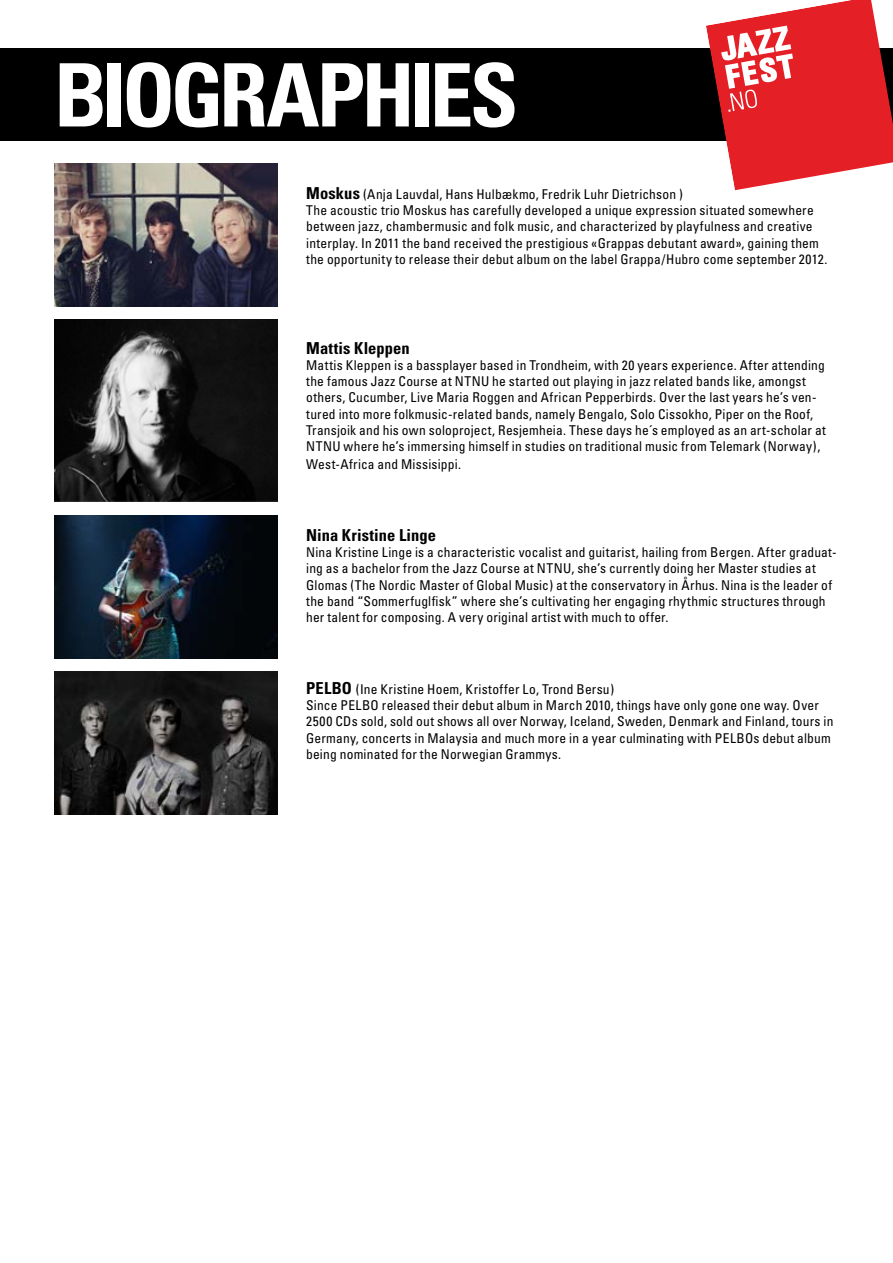
<style>
.page{position:relative;width:893px;height:1263px;background:#fff}
.page>*{position:absolute;margin:0;border:0;box-sizing:border-box;transform-origin:0 0}
.t1{font:700 condensed 87.6px "Univers";letter-spacing:-.055em;color:#fff}
.t2{font:700 condensed 16.5px "Univers";color:#000}
.t3{font:condensed 13.5px/16.2px "Univers";letter-spacing:.015em;color:#000}
.s1{font-weight:700;font-size:16.5px}
</style>
<div class="page">
<div style="left:0;top:48px;width:893px;height:92px;background:#000"></div>
<img style="left:54px;top:163px;width:223px;height:143px">
<img style="left:54px;top:671px;width:223px;height:143px">
<img style="left:54px;top:515px;width:223px;height:143px">
<svg style="left:706px;top:0;width:187px;height:190px"></svg>
<img style="left:54px;top:319px;width:223px;height:182px">
<h1 class="t1" style="left:54px;top:42px;width:456px">Biographies</h1>
<p class="t3" style="left:306px;top:186px;width:523px"><span class="s1">Moskus</span> (Anja Lauvdal, Hans Hulbækmo, Fredrik Luhr Dietrichson )<br>The acoustic trio Moskus has carefully developed a unique expression situated somewhere between jazz, chambermusic and folk music, and characterized by playfulness and creative interplay. In 2011 the band received the prestigious «Grappas debutant award», gaining them the opportunity to release their debut album on the label Grappa/Hubro come september 2012.</p>
<p class="t2" style="left:306px;top:338px;width:105px">Mattis Kleppen</p>
<p class="t3" style="left:306px;top:357px;width:521px">Mattis Kleppen is a bassplayer based in Trondheim, with 20 years experience. After attending the famous Jazz Course at NTNU he started out playing in jazz related bands like, amongst others, Cucumber, Live Maria Roggen and African Pepperbirds. Over the last years he’s ven&shy;tured into more folkmusic-related bands, namely Bengalo, Solo Cissokho, Piper on the Roof, Transjoik and his own soloproject, Resjemheia. These days he´s employed as an art-scholar at NTNU where he’s immersing himself in studies on traditional music from Telemark (Norway),</p>
<p class="t3" style="left:306px;top:456px;width:156px">West-Africa and Missisippi.</p>
<p class="t2" style="left:306px;top:525px;width:131px">Nina Kristine Linge</p>
<p class="t3" style="left:306px;top:544px;width:532px">Nina Kristine Linge is a characteristic vocalist and guitarist, hailing from Bergen. After graduat&shy;ing as a bachelor from the Jazz Course at NTNU, she’s currently doing her Master studies at Glomas (The Nordic Master of Global Music) at the conservatory in Århus. Nina is the leader of the band “Sommerfuglfisk” where she’s cultivating her engaging rhythmic structures through her talent for composing. A very original artist with much to offer.</p>
<p class="t3" style="left:306px;top:681px;width:529px"><span class="s1">PELBO</span> (Ine Kristine Hoem, Kristoffer Lo, Trond Bersu)<br>Since PELBO released their debut album in March 2010, things have only gone one way. Over 2500 cds sold, sold out shows all over Norway, Iceland, Sweden, Denmark and Finland, tours in Germany, concerts in Malaysia and much more in a year culminating with PELBOs debut album being nominated for the Norwegian Grammys.</p>
</div>
